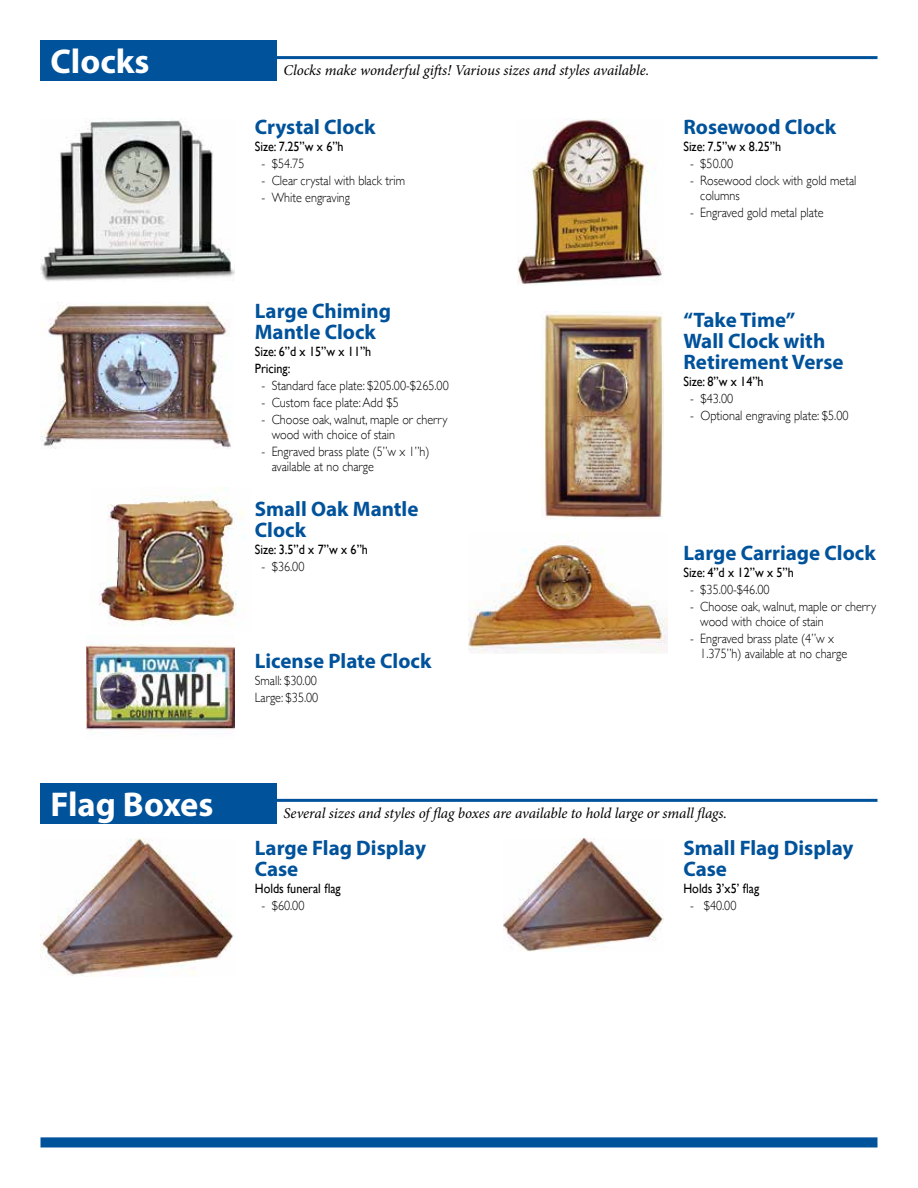
<style>
.page{position:relative;width:918px;height:1188px;background:#fff}
.page>*{position:absolute;margin:0;border:0;box-sizing:border-box;transform-origin:0 0}
.t1{font:700 34.5px "Myriad Pro";color:#fff}
.t2{font:700 21px/21px "Myriad Pro";color:#00529b}
.t3{font:italic 15px "Minion Pro";letter-spacing:-.005em;color:#000}
.t4{font:300 13.5px/14.9px "Gill Sans";color:#000;scale:.9 1}
.t5{font:13.5px/17px "Gill Sans";color:#000;scale:.9 1}
</style>
<div class="page">
<div style="left:40px;top:1137px;width:838px;height:11px;background:#00529b;border:2px solid #00529b"></div>
<img style="left:90px;top:487px;width:155px;height:138px">
<img style="left:86px;top:644px;width:148px;height:86px">
<hr style="left:268px;top:56px;width:610px;height:3px;background:#00529b">
<div style="left:40px;top:40px;width:237px;height:41px;background:#00529b"></div>
<img style="left:468px;top:534px;width:199px;height:119px">
<img style="left:40px;top:302px;width:191px;height:147px">
<img style="left:543px;top:311px;width:121px;height:208px">
<img style="left:518px;top:118px;width:145px;height:167px">
<img style="left:41px;top:118px;width:194px;height:164px">
<img style="left:503px;top:839px;width:161px;height:112px">
<img style="left:40px;top:839px;width:193px;height:137px">
<hr style="left:268px;top:799px;width:610px;height:3px;background:#00529b">
<div style="left:40px;top:783px;width:237px;height:41px;background:#00529b"></div>
<h1 class="t1" style="left:50px;top:39px;width:101px">Clocks</h1>
<h1 class="t1" style="left:50px;top:782px;width:164px">Flag Boxes</h1>
<p class="t3" style="left:284px;top:60px;width:367px">Clocks make wonderful gifts! Various sizes and styles available.</p>
<h2 class="t2" style="left:255px;top:116px;width:122px">Crystal Clock</h2>
<p class="t5" style="left:255px;top:138px;width:100px">Size: 7.25”w x 6”h</p>
<p class="t4" style="left:262px;top:156px;width:49px">- $54.75</p>
<p class="t4" style="left:262px;top:173px;width:161px">- Clear crystal with black trim</p>
<p class="t4" style="left:262px;top:190px;width:100px">- White engraving</p>
<h2 class="t2" style="left:255px;top:300px;width:138px">Large Chiming<br>Mantle Clock</h2>
<p class="t5" style="left:255px;top:343px;width:131px">Size: 6”d x 15”w x 11”h<br>Pricing:</p>
<p class="t4" style="left:262px;top:378px;width:210px">- Standard face plate: $205.00-$265.00</p>
<p class="t4" style="left:262px;top:395px;width:154px">- Custom face plate: Add $5</p>
<p class="t4" style="left:272px;top:412px;width:197px;text-indent:-10px">- Choose oak, walnut, maple or cherry wood with choice of stain</p>
<p class="t4" style="left:272px;top:444px;width:177px;text-indent:-10px">- Engraved brass plate (5”w x 1”h) available at no charge</p>
<h2 class="t2" style="left:255px;top:497px;width:165px">Small Oak Mantle<br>Clock</h2>
<p class="t5" style="left:255px;top:540px;width:127px">Size: 3.5”d x 7”w x 6”h</p>
<p class="t4" style="left:262px;top:558px;width:49px">- $36.00</p>
<h2 class="t2" style="left:255px;top:650px;width:178px">License Plate Clock</h2>
<p class="t4" style="left:255px;top:672px;width:72px;line-height:17px">Small: $30.00<br>Large: $35.00</p>
<h2 class="t2" style="left:683px;top:116px;width:154px">Rosewood Clock</h2>
<p class="t5" style="left:683px;top:138px;width:110px">Size: 7.5”w x 8.25”h</p>
<p class="t4" style="left:690px;top:156px;width:49px">- $50.00</p>
<p class="t4" style="left:700px;top:173px;width:175px;text-indent:-10px">- Rosewood clock with gold metal columns</p>
<p class="t4" style="left:690px;top:205px;width:150px">- Engraved gold metal plate</p>
<h2 class="t2" style="left:683px;top:309px;width:162px">“Take Time”<br>Wall Clock with<br>Retirement Verse</h2>
<p class="t5" style="left:683px;top:373px;width:91px">Size: 8”w x 14”h</p>
<p class="t4" style="left:690px;top:391px;width:49px">- $43.00</p>
<p class="t4" style="left:690px;top:408px;width:177px">- Optional engraving plate: $5.00</p>
<h2 class="t2" style="left:683px;top:542px;width:194px">Large Carriage Clock</h2>
<p class="t5" style="left:683px;top:564px;width:124px">Size: 4”d x 12”w x 5”h</p>
<p class="t4" style="left:690px;top:582px;width:90px">- $35.00-$46.00</p>
<p class="t4" style="left:700px;top:599px;width:197px;text-indent:-10px">- Choose oak, walnut, maple or cherry wood with choice of stain</p>
<p class="t4" style="left:700px;top:631px;width:165px;text-indent:-10px">- Engraved brass plate (4”w x<br>1.375”h) available at no charge</p>
<p class="t3" style="left:284px;top:803px;width:445px">Several sizes and styles of flag boxes are available to hold large or small flags.</p>
<h2 class="t2" style="left:255px;top:836px;width:173px">Large Flag Display<br>Case</h2>
<p class="t5" style="left:255px;top:879px;width:97px">Holds funeral flag</p>
<p class="t4" style="left:262px;top:897px;width:49px">- $60.00</p>
<h2 class="t2" style="left:683px;top:836px;width:172px">Small Flag Display<br>Case</h2>
<p class="t5" style="left:683px;top:879px;width:86px">Holds 3’x5’ flag</p>
<p class="t4" style="left:690px;top:897px;width:53px">- $40.00</p>
</div>
